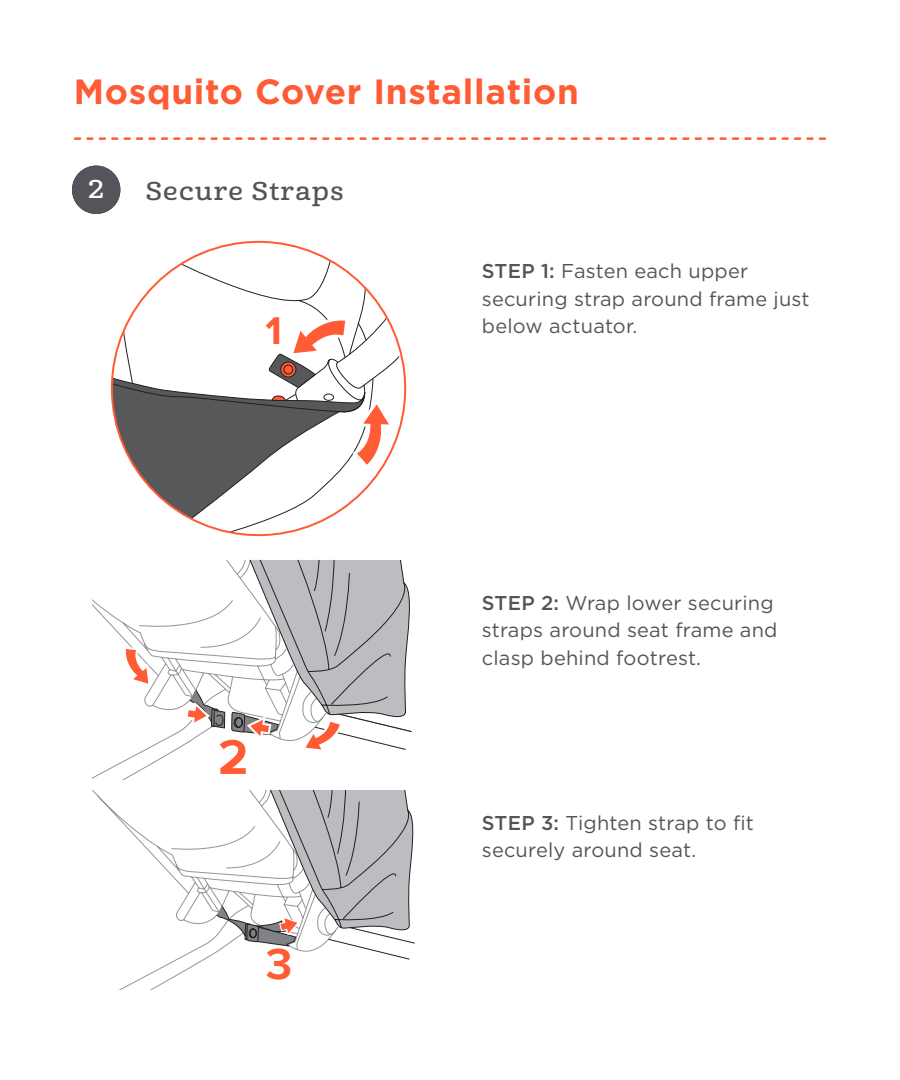
<style>
.page{position:relative;width:900px;height:1080px;background:#fff}
.page>*{position:absolute;margin:0;border:0;box-sizing:border-box;transform-origin:0 0}
.t1{font:700 50.5px "Proxima Nova";color:#ff5b35}
.t2{font:700 45px "Proxima Nova";color:#ff5b35}
.t3{font:700 40px "Proxima Nova";color:#ff5b35}
.t4{font:700 35px "Gotham";letter-spacing:.02em;color:#ff5b35}
.Body_1{font:25px "Cabrito Ext Dem";letter-spacing:.05em;color:#54555a}
.Body_1-2{font:25px "Cabrito Ext Dem";color:#fff}
.t5{font:20px/27.5px "Gotham";letter-spacing:.01em;color:#54555a}
.s1{font-weight:500}
</style>
<div class="page">
<div style="left:72px;top:166px;width:48px;height:48px;background:#54555a;border-radius:50%"></div>
<svg style="left:374px;top:299px;width:26px;height:182px"></svg>
<svg style="left:112px;top:242px;width:262px;height:293px"></svg>
<svg style="left:350px;top:396px;width:47px;height:75px"></svg>
<svg style="left:268px;top:317px;width:82px;height:72px"></svg>
<svg style="left:92px;top:599px;width:92px;height:180px"></svg>
<svg style="left:123px;top:646px;width:29px;height:42px"></svg>
<svg style="left:184px;top:560px;width:228px;height:190px"></svg>
<svg style="left:75px;top:137px;width:750px;height:3px"></svg>
<svg style="left:92px;top:790px;width:124px;height:200px"></svg>
<svg style="left:216px;top:790px;width:199px;height:170px"></svg>
<p class="t4" style="left:74px;top:68px;width:507px">Mosquito Cover Installation</p>
<p class="Body_1-2" style="left:88px;top:174px;width:18px">2</p>
<p class="Body_1-2" style="left:91px;top:177px;width:12px">1</p>
<p class="Body_1" style="left:146px;top:176px;width:199px">Secure Straps</p>
<p class="t3" style="left:266px;top:308px;width:18px">1</p>
<p class="t1" style="left:218px;top:728px;width:32px">2</p>
<p class="t2" style="left:266px;top:938px;width:28px">3</p>
<p class="t5" style="left:482px;top:257px;width:329px"><span class="s1">STEP 1:</span> Fasten each upper securing strap around frame just below actuator.</p>
<p class="t5" style="left:482px;top:589px;width:297px"><span class="s1">STEP 2:</span> Wrap lower securing straps around seat frame and clasp behind footrest.</p>
<p class="t5" style="left:482px;top:809px;width:274px"><span class="s1">STEP 3:</span> Tighten strap to fit securely around seat.</p>
</div>
